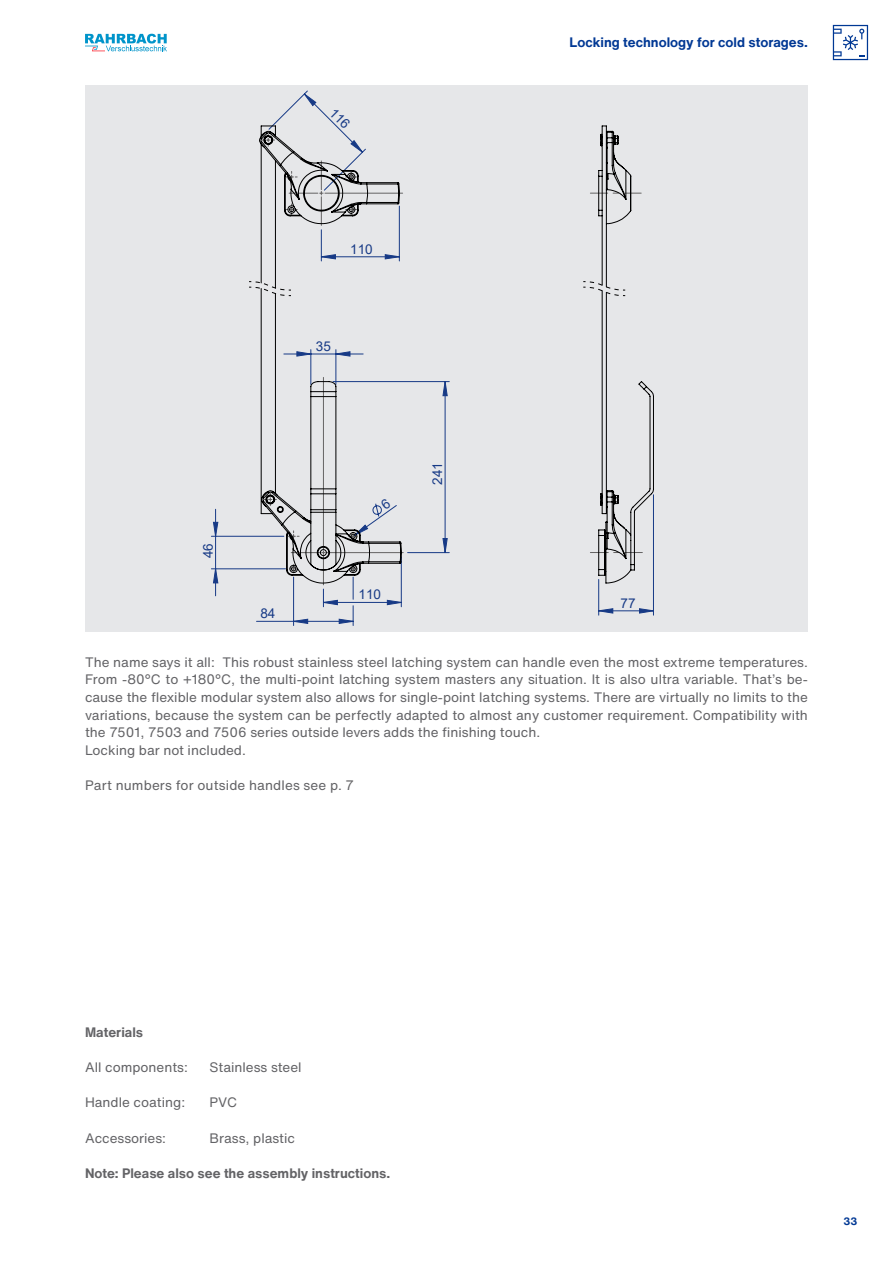
<style>
.page{position:relative;width:893px;height:1263px;background:#fff}
.page>*{position:absolute;margin:0;border:0;box-sizing:border-box;transform-origin:0 0}
.J_Fließtext_Artikelb{font:13.5px/17.7px "Helvetica Now Text";color:#636366;text-align:justify}
.t1{font:700 13.5px "Helvetica Now Text";color:#636366}
.t2{font:700 13.5px "Helvetica Now Text";color:#003894}
.t3{font:13.5px "Arial";color:#173a86}
.t4{font:700 10.5px "Helvetica Now Text";color:#003894}
</style>
<div class="page">
<div style="left:85px;top:85px;width:723px;height:546px;background:#e6e7e9"></div>
<hr style="left:211px;top:568px;width:74px;height:1px;background:#173a86">
<hr style="left:211px;top:536px;width:73px;height:1px;background:#173a86">
<svg style="left:215px;top:583px;width:1px;height:13px"></svg>
<hr style="left:408px;top:552px;width:41px;height:1px;background:#173a86">
<hr style="left:333px;top:381px;width:116px;height:1px;background:#173a86">
<hr style="left:598px;top:579px;width:1px;height:36px;background:#173a86">
<hr style="left:653px;top:495px;width:1px;height:120px;background:#173a86">
<hr style="left:325px;top:193px;width:78px;height:1px;background:#646363">
<svg style="left:213px;top:382px;width:234px;height:201px"></svg>
<svg style="left:598px;top:608px;width:55px;height:5px"></svg>
<svg style="left:259px;top:126px;width:142px;height:128px"></svg>
<svg style="left:583px;top:126px;width:71px;height:457px"></svg>
<svg style="left:85px;top:34px;width:82px;height:17px"></svg>
<svg style="left:833px;top:25px;width:35px;height:35px"></svg>
<svg style="left:249px;top:254px;width:153px;height:371px"></svg>
<svg style="left:262px;top:90px;width:104px;height:135px"></svg>
<p class="t3" style="left:350px;top:240px;width:24px">110</p>
<p class="t3" style="left:316px;top:337px;width:16px">35</p>
<p class="t3" style="left:199px;top:558px;width:16px;rotate:-90deg">46</p>
<p class="t3" style="left:260px;top:604px;width:16px">84</p>
<p class="t3" style="left:359px;top:585px;width:24px">110</p>
<p class="t3" style="left:428px;top:485px;width:24px;rotate:-90deg">241</p>
<p class="t2" style="left:570px;top:32px;width:240px">Locking technology for cold storages.</p>
<p class="t3" style="left:620px;top:594px;width:16px">77</p>
<p class="J_Fließtext_Artikelb" style="left:85px;top:653px;width:724px">The name says it all: This robust stainless steel latching system can handle even the most extreme temperatures.<br>From -80°C to +180°C, the multi-point latching system masters any situation. It is also ultra variable. That’s be&shy;cause the flexible modular system also allows for single-point latching systems. There are virtually no limits to the variations, because the system can be perfectly adapted to almost any customer requirement. Compatibility with the 7501, 7503 and 7506 series outside levers adds the finishing touch.</p>
<p class="J_Fließtext_Artikelb" style="left:85px;top:741px;width:162px">Locking bar not included.</p>
<p class="J_Fließtext_Artikelb" style="left:85px;top:776px;width:271px">Part numbers for outside handles see p. 7</p>
<p class="t1" style="left:85px;top:1022px;width:60px">Materials</p>
<p class="J_Fließtext_Artikelb" style="left:85px;top:1058px;width:104px">All components:</p>
<p class="J_Fließtext_Artikelb" style="left:210px;top:1058px;width:94px">Stainless steel</p>
<p class="J_Fließtext_Artikelb" style="left:85px;top:1093px;width:102px">Handle coating:</p>
<p class="J_Fließtext_Artikelb" style="left:210px;top:1093px;width:29px">PVC</p>
<p class="J_Fließtext_Artikelb" style="left:85px;top:1129px;width:83px">Accessories:</p>
<p class="J_Fließtext_Artikelb" style="left:210px;top:1129px;width:87px">Brass, plastic</p>
<p class="t1" style="left:85px;top:1163px;width:307px">Note: Please also see the assembly instructions.</p>
<p class="t4" style="left:843px;top:1213px;width:15px">33</p>
</div>
